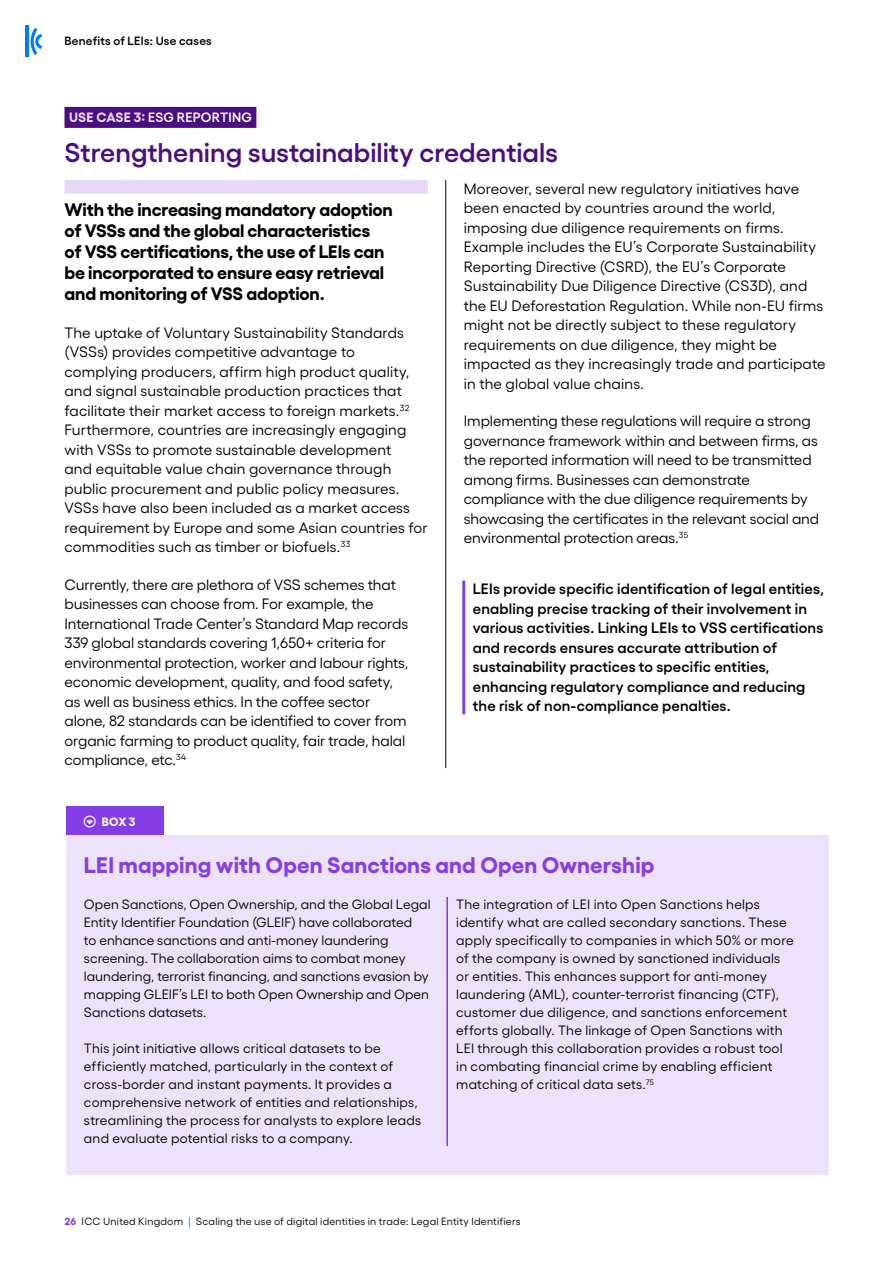
<style>
.page{position:relative;width:893px;height:1263px;background:#fff}
.page>*{position:absolute;margin:0;border:0;box-sizing:border-box;transform-origin:0 0}
.t1{font:600 27px "Gellix";color:#4a0e80}
.t2{font:700 22.5px "Gellix";letter-spacing:.005em;color:#853ee6}
.t3{font:700 18px/21px "Gellix";letter-spacing:-.01em;color:#000}
.t4{font:15px/19.5px "Gellix";color:#000}
.t5{font:600 15px/19.5px "Gellix";letter-spacing:.01em;color:#000}
.t6{font:13.5px/18px "Gellix";letter-spacing:.015em;color:#000}
.t7{font:600 13.5px "Gellix";letter-spacing:.01em;color:#fff}
.t8{font:600 12px "Gellix";letter-spacing:.015em;color:#000}
.t9{font:700 12px "Gellix";color:#fff}
.t10{font:10.5px "Gellix";letter-spacing:.02em;color:#000}
.s1{font-weight:700;color:#e7d8fa}
.s2{font-weight:700;color:#853ee6}
.s3{color:#007dff}
</style>
<div class="page">
<div style="left:64px;top:107px;width:192px;height:21px;background:#4a0e80"></div>
<div style="left:66px;top:835px;width:762px;height:339px;background:#ede2fb"></div>
<hr style="left:446px;top:897px;width:2px;height:249px;background:#853ee6">
<div style="left:66px;top:806px;width:97px;height:29px;background:#853ee6"></div>
<div style="left:64px;top:180px;width:364px;height:14px;background:#e7d8fa"></div>
<hr style="left:462px;top:581px;width:3px;height:133px;background:#853ee6">
<hr style="left:445px;top:180px;width:1px;height:588px;background:#000">
<hr style="left:26px;top:26px;width:3px;height:31px;background:#007dff">
<svg style="left:31px;top:28px;width:11px;height:27px"></svg>
<p class="t8" style="left:64px;top:31px;width:149px">Benefits of LEIs: Use cases</p>
<p class="t7" style="left:69px;top:106px;width:184px"><span class="s1">USE CASE 3:</span> ESG REPORTING</p>
<h1 class="t1" style="left:64px;top:131px;width:495px">Strengthening sustainability credentials</h1>
<p class="t3" style="left:64px;top:197px;width:330px">With the increasing mandatory adoption of VSSs and the global characteristics<br>of VSS certifications, the use of LEIs can be incorporated to ensure easy retrieval and monitoring of VSS adoption.</p>
<p class="t4" style="left:64px;top:321px;width:365px">The uptake of Voluntary Sustainability Standards (VSSs) provides competitive advantage to complying producers, affirm high product quality, and signal sustainable production practices that facilitate their market access to foreign markets.<sup>32<br></sup>Furthermore, countries are increasingly engaging with VSSs to promote sustainable development<br>and equitable value chain governance through public procurement and public policy measures.<br>VSSs have also been included as a market access requirement by Europe and some Asian countries for commodities such as timber or biofuels.<sup>33</sup></p>
<p class="t4" style="left:65px;top:573px;width:345px">Currently, there are plethora of VSS schemes that businesses can choose from. For example, the International Trade Center’s Standard Map records 339 global standards covering 1,650+ criteria for environmental protection, worker and labour rights, economic development, quality, and food safety, as well as business ethics. In the coffee sector alone, 82 standards can be identified to cover from organic farming to product quality, fair trade, halal compliance, etc.<sup>34</sup></p>
<p class="t9" style="left:102px;top:812px;width:35px">BOX 3</p>
<p class="t4" style="left:464px;top:177px;width:363px">Moreover, several new regulatory initiatives have been enacted by countries around the world, imposing due diligence requirements on firms.<br>Example includes the EU’s Corporate Sustainability Reporting Directive (CSRD), the EU’s Corporate Sustainability Due Diligence Directive (CS3D), and the EU Deforestation Regulation. While non-EU firms might not be directly subject to these regulatory requirements on due diligence, they might be impacted as they increasingly trade and participate in the global value chains.</p>
<p class="t4" style="left:464px;top:410px;width:357px">Implementing these regulations will require a strong governance framework within and between firms, as the reported information will need to be transmitted among firms. Businesses can demonstrate compliance with the due diligence requirements by showcasing the certificates in the relevant social and environmental protection areas.<sup>35</sup></p>
<p class="t5" style="left:473px;top:578px;width:353px">LEIs provide specific identification of legal entities, enabling precise tracking of their involvement in various activities. Linking LEIs to VSS certifications and records ensures accurate attribution of sustainability practices to specific entities, enhancing regulatory compliance and reducing the risk of non-compliance penalties.</p>
<h2 class="t2" style="left:84px;top:847px;width:572px">LEI mapping with Open Sanctions and Open Ownership</h2>
<p class="t6" style="left:84px;top:894px;width:348px">Open Sanctions, Open Ownership, and the Global Legal Entity Identifier Foundation (GLEIF) have collaborated<br>to enhance sanctions and anti-money laundering screening. The collaboration aims to combat money laundering, terrorist financing, and sanctions evasion by mapping GLEIF’s LEI to both Open Ownership and Open Sanctions datasets.</p>
<p class="t6" style="left:84px;top:1038px;width:339px">This joint initiative allows critical datasets to be efficiently matched, particularly in the context of cross-border and instant payments. It provides a comprehensive network of entities and relationships, streamlining the process for analysts to explore leads and evaluate potential risks to a company.</p>
<p class="t6" style="left:456px;top:894px;width:339px">The integration of LEI into Open Sanctions helps identify what are called secondary sanctions. These apply specifically to companies in which 50% or more of the company is owned by sanctioned individuals or entities. This enhances support for anti-money laundering (AML), counter-terrorist financing (CTF), customer due diligence, and sanctions enforcement efforts globally. The linkage of Open Sanctions with LEI through this collaboration provides a robust tool in combating financial crime by enabling efficient matching of critical data sets.<sup>75</sup></p>
<p class="t10" style="left:64px;top:1214px;width:458px"><span class="s2">26</span> ICC United Kingdom <span class="s3">|</span> Scaling the use of digital identities in trade: Legal Entity Identifiers</p>
</div>
